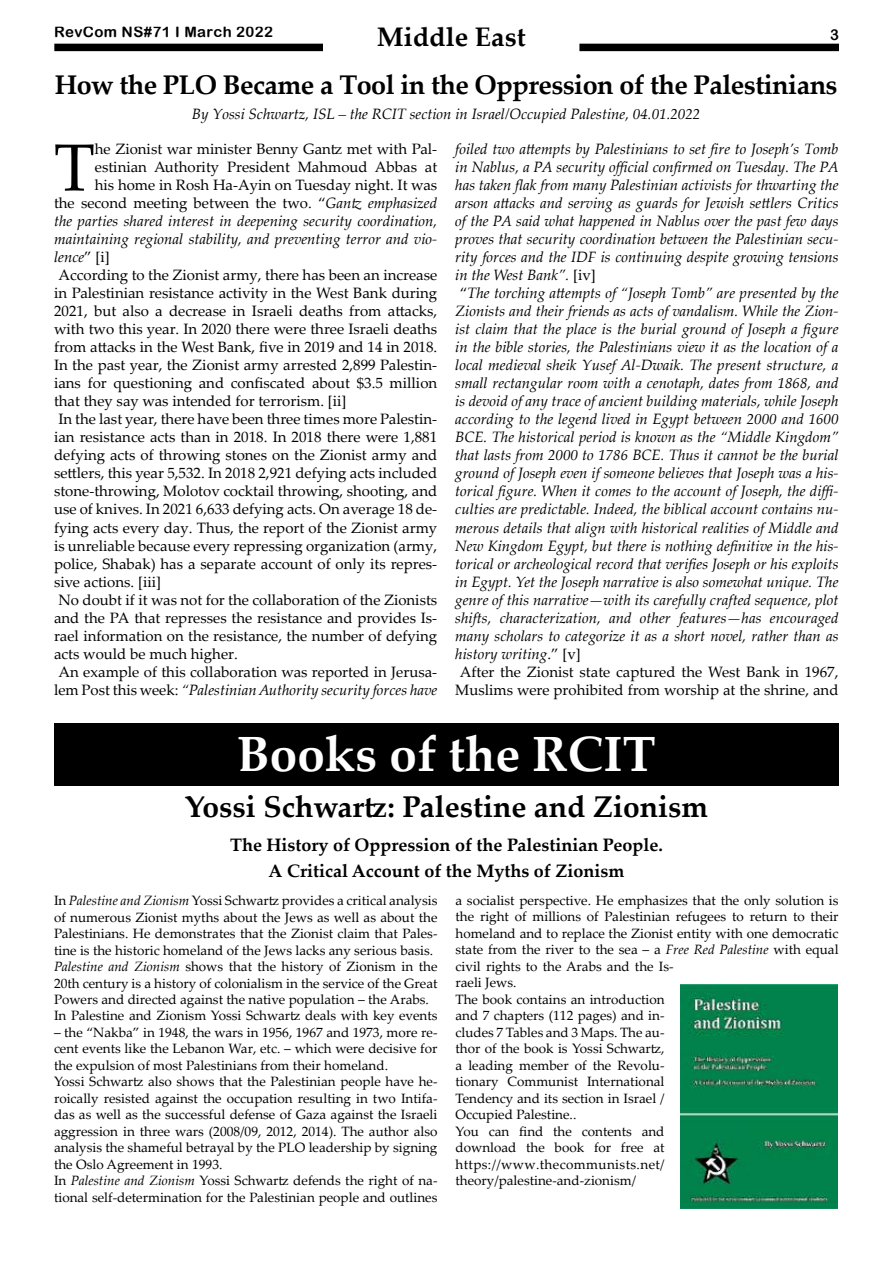
<style>
.page{position:relative;width:893px;height:1263px;background:#fff}
.page>*{position:absolute;margin:0;border:0;box-sizing:border-box;transform-origin:0 0}
.t1{font:66.75px "Palatino Linotype";color:#000}
.t2{font:700 49.5px "Palatino Linotype";color:#fff}
.t3{font:700 30px "Palatino Linotype";color:#000}
.t4{font:700 27px "Palatino Linotype";letter-spacing:-.02em;color:#000}
.t5{font:700 27px "Palatino Linotype";color:#000}
.t6{font:700 18px/25.5px "Palatino Linotype";color:#000;text-align:center}
.t7{font:italic 15px "Palatino Linotype";color:#000}
.t8{font:15px "Palatino Linotype";color:#000}
.t9{font:15px "Arial Rounded MT Bold";letter-spacing:.025em;color:#000}
.t10{font:13.5px/16.5px "Palatino Linotype";color:#000}
.s1{font-style:italic}
.s2{font-style:normal}
</style>
<div class="page">
<div style="left:54px;top:44px;width:785px;height:7px;background:#000"></div>
<div style="left:324px;top:27px;width:255px;height:31px;background:#fff"></div>
<div style="left:54px;top:723px;width:785px;height:63px;background:#000"></div>
<img style="left:680px;top:985px;width:157px;height:223px">
<p class="t9" style="left:54px;top:23px;width:221px">RevCom NS#71 I March 2022</p>
<h3 class="t5" style="left:377px;top:18px;width:151px">Middle East</h3>
<p class="t9" style="left:830px;top:26px;width:10px">3</p>
<h3 class="t4" style="left:55px;top:65px;width:784px">How the PLO Became a Tool in the Oppression of the Palestinians</h3>
<p class="t7" style="left:192px;top:103px;width:510px">By Yossi Schwartz, ISL – the RCIT section in Israel/Occupied Palestine, 04.01.2022</p>
<h1 class="t1" style="left:54px;top:120px;width:42px">T</h1>
<p class="t8" style="left:95px;top:139px;width:344px">he Zionist war minister Benny Gantz met with Pal-</p>
<p class="t8" style="left:95px;top:157px;width:344px">estinian Authority President Mahmoud Abbas at</p>
<p class="t8" style="left:95px;top:175px;width:344px">his home in Rosh Ha-Ayin on Tuesday night. It was</p>
<p class="t8" style="left:54px;top:193px;width:385px">the second meeting between the two. “<span class="s1">Gantz emphasized</span></p>
<p class="t7" style="left:54px;top:211px;width:385px">the parties shared interest in deepening security coordination,</p>
<p class="t7" style="left:54px;top:229px;width:385px">maintaining regional stability, and preventing terror and vio-</p>
<p class="t7" style="left:54px;top:247px;width:57px">lence<span class="s2">” [i]</span></p>
<p class="t8" style="left:58px;top:265px;width:380px">According to the Zionist army, there has been an increase</p>
<p class="t8" style="left:54px;top:283px;width:385px">in Palestinian resistance activity in the West Bank during</p>
<p class="t8" style="left:54px;top:301px;width:385px">2021, but also a decrease in Israeli deaths from attacks,</p>
<p class="t8" style="left:54px;top:319px;width:385px">with two this year. In 2020 there were three Israeli deaths</p>
<p class="t8" style="left:54px;top:337px;width:385px">from attacks in the West Bank, five in 2019 and 14 in 2018.</p>
<p class="t8" style="left:54px;top:355px;width:385px">In the past year, the Zionist army arrested 2,899 Palestin-</p>
<p class="t8" style="left:54px;top:373px;width:385px">ians for questioning and confiscated about $3.5 million</p>
<p class="t8" style="left:54px;top:391px;width:294px">that they say was intended for terrorism. [ii]</p>
<p class="t8" style="left:58px;top:409px;width:380px">In the last year, there have been three times more Palestin-</p>
<p class="t8" style="left:54px;top:427px;width:385px">ian resistance acts than in 2018. In 2018 there were 1,881</p>
<p class="t8" style="left:54px;top:445px;width:385px">defying acts of throwing stones on the Zionist army and</p>
<p class="t8" style="left:54px;top:463px;width:385px">settlers, this year 5,532. In 2018 2,921 defying acts included</p>
<p class="t8" style="left:54px;top:481px;width:385px">stone-throwing, Molotov cocktail throwing, shooting, and</p>
<p class="t8" style="left:54px;top:499px;width:385px">use of knives. In 2021 6,633 defying acts. On average 18 de-</p>
<p class="t8" style="left:54px;top:517px;width:385px">fying acts every day. Thus, the report of the Zionist army</p>
<p class="t8" style="left:54px;top:535px;width:385px">is unreliable because every repressing organization (army,</p>
<p class="t8" style="left:54px;top:553px;width:385px">police, Shabak) has a separate account of only its repres-</p>
<p class="t8" style="left:54px;top:571px;width:109px">sive actions. [iii]</p>
<p class="t8" style="left:58px;top:589px;width:380px">No doubt if it was not for the collaboration of the Zionists</p>
<p class="t8" style="left:54px;top:607px;width:385px">and the PA that represses the resistance and provides Is-</p>
<p class="t8" style="left:54px;top:625px;width:385px">rael information on the resistance, the number of defying</p>
<p class="t8" style="left:54px;top:643px;width:185px">acts would be much higher.</p>
<p class="t8" style="left:58px;top:661px;width:380px">An example of this collaboration was reported in Jerusa-</p>
<p class="t7" style="left:54px;top:679px;width:385px"><span class="s2">lem Post this week:</span> “Palestinian Authority security forces have</p>
<p class="t7" style="left:455px;top:139px;width:385px">foiled two attempts by Palestinians to set fire to Joseph’s Tomb</p>
<p class="t7" style="left:455px;top:157px;width:385px">in Nablus, a PA security official confirmed on Tuesday. The PA</p>
<p class="t7" style="left:455px;top:175px;width:385px">has taken flak from many Palestinian activists for thwarting the</p>
<p class="t7" style="left:455px;top:193px;width:385px">arson attacks and serving as guards for Jewish settlers Critics</p>
<p class="t7" style="left:455px;top:211px;width:385px">of the PA said what happened in Nablus over the past few days</p>
<p class="t7" style="left:455px;top:229px;width:385px">proves that security coordination between the Palestinian secu-</p>
<p class="t7" style="left:455px;top:247px;width:385px">rity forces and the IDF is continuing despite growing tensions</p>
<p class="t7" style="left:455px;top:265px;width:142px">in the West Bank”. <span class="s2">[iv]</span></p>
<p class="t7" style="left:460px;top:283px;width:380px"><span class="s2">“</span>The torching attempts of “Joseph Tomb” are presented by the</p>
<p class="t7" style="left:455px;top:301px;width:385px">Zionists and their friends as acts of vandalism. While the Zion-</p>
<p class="t7" style="left:455px;top:319px;width:385px">ist claim that the place is the burial ground of Joseph a figure</p>
<p class="t7" style="left:455px;top:337px;width:385px">in the bible stories, the Palestinians view it as the location of a</p>
<p class="t7" style="left:455px;top:355px;width:385px">local medieval sheik Yusef Al-Dwaik. The present structure, a</p>
<p class="t7" style="left:455px;top:373px;width:385px">small rectangular room with a cenotaph, dates from 1868, and</p>
<p class="t7" style="left:455px;top:391px;width:385px">is devoid of any trace of ancient building materials, while Joseph</p>
<p class="t7" style="left:455px;top:409px;width:385px">according to the legend lived in Egypt between 2000 and 1600</p>
<p class="t7" style="left:455px;top:427px;width:385px">BCE. The historical period is known as the “Middle Kingdom”</p>
<p class="t7" style="left:455px;top:445px;width:385px">that lasts from 2000 to 1786 BCE. Thus it cannot be the burial</p>
<p class="t7" style="left:455px;top:463px;width:385px">ground of Joseph even if someone believes that Joseph was a his-</p>
<p class="t7" style="left:455px;top:481px;width:385px">torical figure. When it comes to the account of Joseph, the diffi-</p>
<p class="t7" style="left:455px;top:499px;width:385px">culties are predictable. Indeed, the biblical account contains nu-</p>
<p class="t7" style="left:455px;top:517px;width:385px">merous details that align with historical realities of Middle and</p>
<p class="t7" style="left:455px;top:535px;width:385px">New Kingdom Egypt, but there is nothing definitive in the his-</p>
<p class="t7" style="left:455px;top:553px;width:385px">torical or archeological record that verifies Joseph or his exploits</p>
<p class="t7" style="left:455px;top:571px;width:385px">in Egypt. Yet the Joseph narrative is also somewhat unique. The</p>
<p class="t7" style="left:455px;top:589px;width:385px">genre of this narrative—with its carefully crafted sequence, plot</p>
<p class="t7" style="left:455px;top:607px;width:385px">shifts, characterization, and other features—has encouraged</p>
<p class="t7" style="left:455px;top:625px;width:385px">many scholars to categorize it as a short novel, rather than as</p>
<p class="t7" style="left:455px;top:643px;width:127px">history writing<span class="s2">.” [v]</span></p>
<p class="t8" style="left:460px;top:661px;width:380px">After the Zionist state captured the West Bank in 1967,</p>
<p class="t8" style="left:455px;top:679px;width:385px">Muslims were prohibited from worship at the shrine, and</p>
<h2 class="t2" style="left:237px;top:719px;width:420px">Books of the RCIT</h2>
<h3 class="t3" style="left:185px;top:785px;width:524px">Yossi Schwartz: Palestine and Zionism</h3>
<p class="t6" style="left:230px;top:832px;width:434px">The History of Oppression of the Palestinian People.<br>A Critical Account of the Myths of Zionism</p>
<p class="t10" style="left:54px;top:892px;width:385px">In <span class="s1">Palestine and Zionism</span> Yossi Schwartz provides a critical analysis of numerous Zionist myths about the Jews as well as about the Palestinians. He demonstrates that the Zionist claim that Pales&shy;tine is the historic homeland of the Jews lacks any serious basis.<br><span class="s1">Palestine and Zionism</span> shows that the history of Zionism in the 20th century is a history of colonialism in the service of the Great Powers and directed against the native population – the Arabs.<br>In Palestine and Zionism Yossi Schwartz deals with key events</p>
<p class="t10" style="left:54px;top:1023px;width:385px">– the “Nakba” in 1948, the wars in 1956, 1967 and 1973, more re&shy;cent events like the Lebanon War, etc. – which were decisive for the expulsion of most Palestinians from their homeland.<br>Yossi Schwartz also shows that the Palestinian people have he&shy;roically resisted against the occupation resulting in two Intifa&shy;das as well as the successful defense of Gaza against the Israeli aggression in three wars (2008/09, 2012, 2014). The author also analysis the shameful betrayal by the PLO leadership by signing the Oslo Agreement in 1993.<br>In <span class="s1">Palestine and Zionism</span> Yossi Schwartz defends the right of na&shy;tional self-determination for the Palestinian people and outlines</p>
<p class="t10" style="left:455px;top:891px;width:385px">a socialist perspective. He emphasizes that the only solution is the right of millions of Palestinian refugees to return to their homeland and to replace the Zionist entity with one democratic state from the river to the sea – a <span class="s1">Free Red Palestine</span> with equal civil rights to the Arabs and the Is-<br>raeli Jews.<br>The book contains an introduction<br>and 7 chapters (112 pages) and in-<br>cludes 7 Tables and 3 Maps. The au-<br>thor of the book is Yossi Schwartz,<br>a leading member of the Revolu-<br>tionary Communist International<br>Tendency and its section in Israel /<br>Occupied Palestine..<br>You can find the contents and<br>download the book for free at https://www.thecommunists.net/ theory/palestine-and-zionism/</p>
</div>
